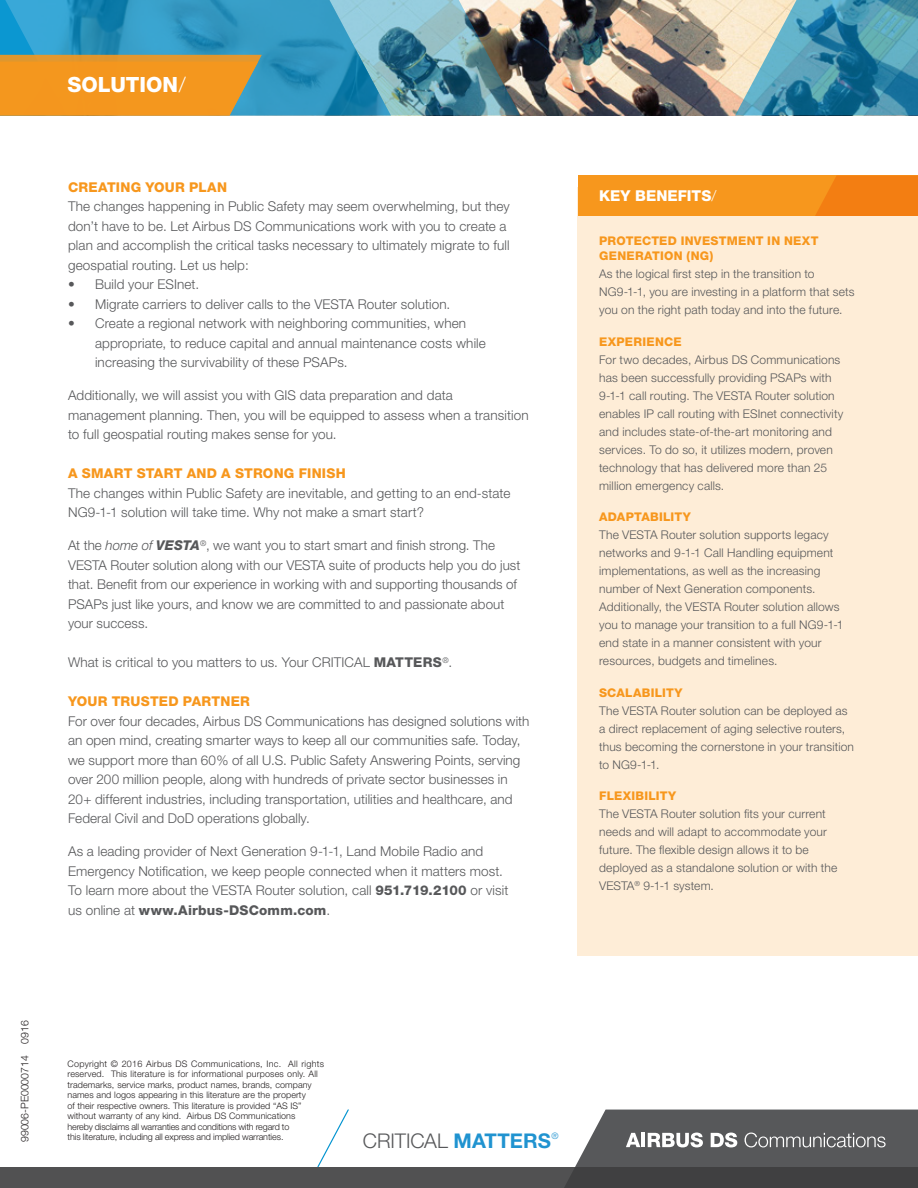
<style>
.page{position:relative;width:918px;height:1188px;background:#fff}
.page>*{position:absolute;margin:0;border:0;box-sizing:border-box;transform-origin:0 0}
.t1{font:800 21px "Helvetica Neue";color:#fff}
.t2{font:300 20.25px "Helvetica Neue";letter-spacing:-.005em;color:#57585a}
.t3{font:800 15px "Helvetica Neue";color:#fff}
.Main_Body_Copy{font:300 13.5px/19.5px "Helvetica Neue";letter-spacing:.01em;color:#57585a}
.Main_Body_Copy-2{font:800 13.5px "Helvetica Neue";letter-spacing:.02em;color:#f7971d}
.Main_Body_Copy-3{font:800 13.5px "Helvetica Neue";letter-spacing:.015em;color:#57585a}
.Sidebar_Bullets{font:300 12px/18px "Helvetica Neue";letter-spacing:.015em;color:#57585a}
.Sidebar_Bullet_Heade{font:800 12px/15px "Helvetica Neue";letter-spacing:.025em;color:#f7971d}
.t4{font:300 10.5px "Helvetica Neue";color:#231f20}
.t5{font:300 9px/10.5px "Helvetica Neue";letter-spacing:.005em;color:#231f20}
.t6{font:300 8.85px "Helvetica Neue";color:#2093d0}
.s1{font-weight:300}
.s2{font-style:italic}
.s3{font-weight:800;font-style:italic}
.s4{font-weight:800}
.s5{font-weight:700;color:#2093d0}
</style>
<div class="page">
<img style="left:520px;top:0;width:215px;height:116px">
<img style="left:391px;top:0;width:129px;height:116px">
<svg style="left:262px;top:0;width:129px;height:116px;background:#419dc1"></svg>
<svg style="left:735px;top:0;width:183px;height:116px;background:#5e9db0"></svg>
<div style="left:578px;top:187px;width:340px;height:769px;background:#feedd7"></div>
<div style="left:579px;top:176px;width:339px;height:40px;background:#f7971d"></div>
<svg style="left:0;top:0;width:262px;height:116px;background:#8d9773"></svg>
<svg style="left:815px;top:176px;width:103px;height:40px;background:#f38013"></svg>
<div style="left:0;top:1167px;width:918px;height:21px;background:#515152"></div>
<svg style="left:317px;top:1110px;width:32px;height:57px"></svg>
<svg style="left:564px;top:1110px;width:354px;height:78px;background:#626364"></svg>
<p class="t1" style="left:68px;top:72px;width:120px">SOLUTION<span class="s1">/</span></p>
<p class="Main_Body_Copy-2" style="left:68px;top:179px;width:161px">CREATING YOUR PLAN</p>
<p class="Main_Body_Copy" style="left:68px;top:196px;width:443px">The changes happening in Public Safety may seem overwhelming, but they don’t have to be. Let Airbus DS Communications work with you to create a plan and accomplish the critical tasks necessary to ultimately migrate to full geospatial routing. Let us help:</p>
<p class="Main_Body_Copy" style="left:68px;top:274px;width:133px">• Build your ESInet.</p>
<p class="Main_Body_Copy" style="left:68px;top:294px;width:384px">• Migrate carriers to deliver calls to the VESTA Router solution.</p>
<p class="Main_Body_Copy" style="left:95px;top:313px;width:392px;text-indent:-27px">• Create a regional network with neighboring communities, when appropriate, to reduce capital and annual maintenance costs while increasing the survivability of these PSAPs.</p>
<p class="Main_Body_Copy" style="left:68px;top:385px;width:462px">Additionally, we will assist you with GIS data preparation and data management planning. Then, you will be equipped to assess when a transition to full geospatial routing makes sense for you.</p>
<p class="Main_Body_Copy-2" style="left:68px;top:465px;width:279px">A SMART START AND A STRONG FINISH</p>
<p class="Main_Body_Copy" style="left:68px;top:483px;width:444px">The changes within Public Safety are inevitable, and getting to an end-state<br>NG9-1-1 solution will take time. Why not make a smart start?</p>
<p class="Main_Body_Copy" style="left:68px;top:535px;width:454px">At the <span class="s2">home of</span> <span class="s3">VESTA</span><sup>®</sup>, we want you to start smart and finish strong. The VESTA Router solution along with our VESTA suite of products help you do just that. Benefit from our experience in working with and supporting thousands of PSAPs just like yours, and know we are committed to and passionate about your success.</p>
<p class="Main_Body_Copy" style="left:68px;top:652px;width:386px">What is critical to you matters to us. Your CRITICAL <span class="s4">MATTERS</span><sup>®</sup>.</p>
<p class="Main_Body_Copy-2" style="left:68px;top:693px;width:184px">YOUR TRUSTED PARTNER</p>
<p class="Main_Body_Copy" style="left:68px;top:711px;width:463px">For over four decades, Airbus DS Communications has designed solutions with an open mind, creating smarter ways to keep all our communities safe. Today, we support more than 60% of all U.S. Public Safety Answering Points, serving over 200 million people, along with hundreds of private sector businesses in 20+ different industries, including transportation, utilities and healthcare, and Federal Civil and DoD operations globally.</p>
<p class="Main_Body_Copy" style="left:68px;top:841px;width:437px">As a leading provider of Next Generation 9-1-1, Land Mobile Radio and<br>Emergency Notification, we keep people connected when it matters most.</p>
<p class="Main_Body_Copy" style="left:68px;top:880px;width:442px">To learn more about the VESTA Router solution, call <span class="s4">951.719.2100</span> or visit</p>
<p class="Main_Body_Copy-3" style="left:68px;top:902px;width:264px"><span class="s1">us online at</span> www.Airbus-DSComm.com<span class="s1">.</span></p>
<p class="t3" style="left:599px;top:187px;width:119px">KEY BENEFITS<span class="s1">/</span></p>
<p class="Sidebar_Bullet_Heade" style="left:599px;top:234px;width:221px">PROTECTED INVESTMENT IN NEXT<br>GENERATION (NG)</p>
<p class="Sidebar_Bullets" style="left:599px;top:265px;width:257px">As the logical first step in the transition to<br>NG9-1-1, you are investing in a platform that sets you on the right path today and into the future.</p>
<p class="Sidebar_Bullet_Heade" style="left:599px;top:334px;width:84px">EXPERIENCE</p>
<p class="Sidebar_Bullets" style="left:599px;top:350px;width:246px">For two decades, Airbus DS Communications has been successfully providing PSAPs with 9-1-1 call routing. The VESTA Router solution enables IP call routing with ESInet connectivity and includes state-of-the-art monitoring and services. To do so, it utilizes modern, proven technology that has delivered more than 25 million emergency calls.</p>
<p class="Sidebar_Bullet_Heade" style="left:599px;top:510px;width:93px">ADAPTABILITY</p>
<p class="Sidebar_Bullets" style="left:599px;top:526px;width:246px">The VESTA Router solution supports legacy networks and 9-1-1 Call Handling equipment implementations, as well as the increasing number of Next Generation components.<br>Additionally, the VESTA Router solution allows you to manage your transition to a full NG9-1-1 end state in a manner consistent with your resources, budgets and timelines.</p>
<p class="Sidebar_Bullet_Heade" style="left:599px;top:685px;width:85px">SCALABILITY</p>
<p class="Sidebar_Bullets" style="left:599px;top:701px;width:256px">The VESTA Router solution can be deployed as a direct replacement of aging selective routers, thus becoming the cornerstone in your transition to NG9-1-1.</p>
<p class="Sidebar_Bullet_Heade" style="left:599px;top:789px;width:79px">FLEXIBILITY</p>
<p class="Sidebar_Bullets" style="left:599px;top:805px;width:240px">The VESTA Router solution fits your current needs and will adapt to accommodate your future. The flexible design allows it to be deployed as a standalone solution or with the VESTA<sup>®</sup> 9-1-1 system.</p>
<p class="t4" style="left:18px;top:1142px;width:123px;rotate:-90deg">99006-PE0000714 0916</p>
<p class="t5" style="left:68px;top:1058px;width:258px">Copyright © 2016 Airbus DS Communications, Inc. All rights reserved. This literature is for informational purposes only. All trademarks, service marks, product names, brands, company names and logos appearing in this literature are the property<br>of their respective owners. This literature is provided “AS IS” without warranty of any kind. Airbus DS Communications<br>hereby disclaims all warranties and conditions with regard to<br>this literature, including all express and implied warranties.</p>
<p class="t2" style="left:363px;top:1128px;width:189px">CRITICAL <span class="s5">MATTERS</span></p>
<p class="t6" style="left:552px;top:1130px;width:9px">®</p>
</div>
